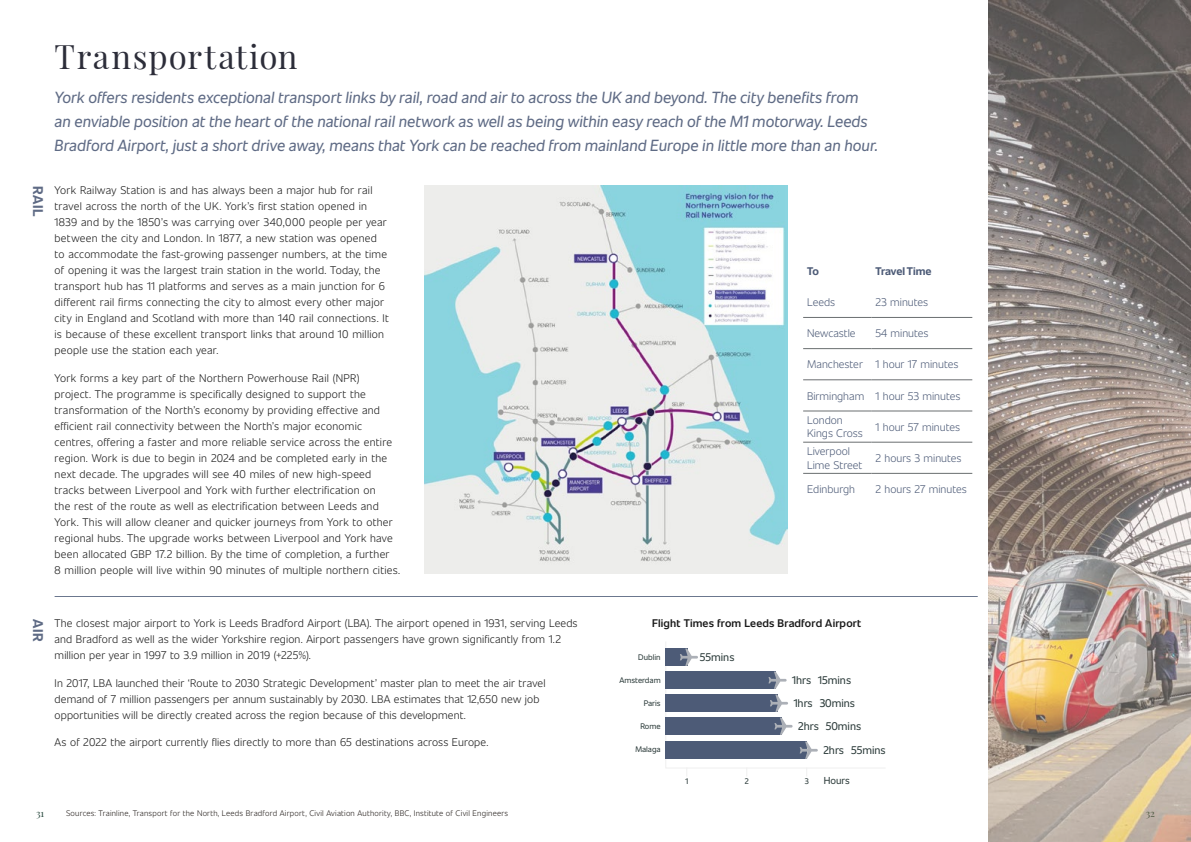
<style>
.page{position:relative;width:1191px;height:842px;background:#fff}
.page>*{position:absolute;margin:0;border:0;box-sizing:border-box;transform-origin:0 0}
.Heading{font:33px "Playfair Display";letter-spacing:.04em;color:#2c2d39}
.Body{font:italic 16px/24px "Unitext";letter-spacing:-.005em;color:#5f6b85}
.Bold_text{font:700 14px "Unitext";letter-spacing:.025em;color:#5f6b85}
.Body-2{font:300 11px/16px "Unitext";letter-spacing:.02em;color:#1a1a1a}
.t1{font:300 11px/13.2px "Unitext";color:#4d5b77}
.t2{font:11px "Unitext";color:#2f3e3d}
.Body-3{font:600 11px "Unitext";letter-spacing:.015em;color:#1a1a1a}
.t3{font:700 11px "Unitext";letter-spacing:-.005em;color:#4d5b77}
.t4{font:10px "Unitext";color:#2f3e3d}
.t5{font:10px "Playfair Display";color:#2d4d42}
.Sources{font:300 8px "Unitext";letter-spacing:.025em;color:#241e1b}
.t6{font:8px "Unitext";color:#2f3e3d}
</style>
<div class="page">
<img style="left:988px;top:0;width:203px;height:842px">
<svg style="left:665px;top:642px;width:153px;height:134px"></svg>
<hr style="left:803px;top:317px;width:68px;height:1px;background:#6a6e70">
<hr style="left:871px;top:317px;width:101px;height:1px;background:#6a6e70">
<hr style="left:803px;top:348px;width:68px;height:1px;background:#6a6e70">
<hr style="left:871px;top:348px;width:101px;height:1px;background:#6a6e70">
<hr style="left:803px;top:380px;width:68px;height:1px;background:#6a6e70">
<hr style="left:871px;top:380px;width:101px;height:1px;background:#6a6e70">
<hr style="left:803px;top:411px;width:68px;height:1px;background:#6a6e70">
<hr style="left:871px;top:411px;width:101px;height:1px;background:#6a6e70">
<hr style="left:803px;top:442px;width:68px;height:1px;background:#6a6e70">
<hr style="left:871px;top:442px;width:101px;height:1px;background:#6a6e70">
<hr style="left:803px;top:473px;width:68px;height:1px;background:#6a6e70">
<hr style="left:871px;top:473px;width:101px;height:1px;background:#6a6e70">
<img style="left:425px;top:186px;width:362px;height:388px">
<hr style="left:55px;top:596px;width:922px;height:1px;background:#4d5b77">
<p class="Bold_text" style="left:48px;top:186px;width:32px;rotate:90deg">RAIL</p>
<p class="Heading" style="left:55px;top:31px;width:245px">Transportation</p>
<p class="Body" style="left:55px;top:84px;width:825px">York offers residents exceptional transport links by rail, road and air to across the UK and beyond. The city benefits from an enviable position at the heart of the national rail network as well as being within easy reach of the M1 motorway. Leeds<br>Bradford Airport, just a short drive away, means that York can be reached from mainland Europe in little more than an hour.</p>
<p class="Body-2" style="left:55px;top:182px;width:336px">York Railway Station is and has always been a major hub for rail travel across the north of the UK. York’s first station opened in 1839 and by the 1850’s was carrying over 340,000 people per year between the city and London. In 1877, a new station was opened to accommodate the fast-growing passenger numbers, at the time of opening it was the largest train station in the world. Today, the transport hub has 11 platforms and serves as a main junction for 6 different rail firms connecting the city to almost every other major city in England and Scotland with more than 140 rail connections. It is because of these excellent transport links that around 10 million people use the station each year.</p>
<p class="Body-2" style="left:55px;top:369px;width:347px">York forms a key part of the Northern Powerhouse Rail (NPR)<br>project. The programme is specifically designed to support the transformation of the North’s economy by providing effective and efficient rail connectivity between the North’s major economic centres, offering a faster and more reliable service across the entire region. Work is due to begin in 2024 and be completed early in the next decade. The upgrades will see 40 miles of new high-speed tracks between Liverpool and York with further electrification on<br>the rest of the route as well as electrification between Leeds and York. This will allow cleaner and quicker journeys from York to other regional hubs. The upgrade works between Liverpool and York have been allocated GBP 17.2 billion. By the time of completion, a further<br>8 million people will live within 90 minutes of multiple northern cities.</p>
<p class="t3" style="left:807px;top:263px;width:13px">To</p>
<p class="t3" style="left:875px;top:263px;width:57px">Travel Time</p>
<p class="t1" style="left:807px;top:295px;width:30px">Leeds</p>
<p class="t1" style="left:875px;top:295px;width:54px">23 minutes</p>
<p class="t1" style="left:807px;top:326px;width:50px">Newcastle</p>
<p class="t1" style="left:875px;top:326px;width:54px">54 minutes</p>
<p class="t1" style="left:807px;top:357px;width:57px">Manchester</p>
<p class="t1" style="left:875px;top:357px;width:84px">1 hour 17 minutes</p>
<p class="t1" style="left:807px;top:388px;width:59px">Birmingham</p>
<p class="t1" style="left:875px;top:388px;width:86px">1 hour 53 minutes</p>
<p class="t1" style="left:807px;top:413px;width:57px">London<br>Kings Cross</p>
<p class="t1" style="left:875px;top:419px;width:86px">1 hour 57 minutes</p>
<p class="t1" style="left:807px;top:444px;width:57px">Liverpool<br>Lime Street</p>
<p class="t1" style="left:875px;top:451px;width:87px">2 hours 3 minutes</p>
<p class="t1" style="left:807px;top:482px;width:49px">Edinburgh</p>
<p class="t1" style="left:875px;top:482px;width:93px">2 hours 27 minutes</p>
<p class="Bold_text" style="left:48px;top:619px;width:24px;rotate:90deg">AIR</p>
<p class="Body-2" style="left:55px;top:615px;width:524px">The closest major airport to York is Leeds Bradford Airport (LBA). The airport opened in 1931, serving Leeds and Bradford as well as the wider Yorkshire region. Airport passengers have grown significantly from 1.2 million per year in 1997 to 3.9 million in 2019 (+225%).</p>
<p class="Body-2" style="left:55px;top:674px;width:492px">In 2017, LBA launched their ‘Route to 2030 Strategic Development’ master plan to meet the air travel demand of 7 million passengers per annum sustainably by 2030. LBA estimates that 12,650 new job opportunities will be directly created across the region because of this development.</p>
<p class="Body-2" style="left:55px;top:733px;width:435px">As of 2022 the airport currently flies directly to more than 65 destinations across Europe.</p>
<p class="Body-3" style="left:652px;top:616px;width:210px">Flight Times from Leeds Bradford Airport</p>
<p class="t6" style="left:638px;top:651px;width:24px">Dublin</p>
<p class="t6" style="left:619px;top:674px;width:43px">Amsterdam</p>
<p class="t6" style="left:643px;top:697px;width:19px">Paris</p>
<p class="t6" style="left:640px;top:720px;width:22px">Rome</p>
<p class="t6" style="left:635px;top:743px;width:27px">Malaga</p>
<p class="t2" style="left:700px;top:650px;width:36px">55mins</p>
<p class="t2" style="left:792px;top:673px;width:60px">1hrs 15mins</p>
<p class="t2" style="left:793px;top:696px;width:63px">1hrs 30mins</p>
<p class="t2" style="left:798px;top:719px;width:64px">2hrs 50mins</p>
<p class="t2" style="left:823px;top:743px;width:64px">2hrs 55mins</p>
<p class="t6" style="left:685px;top:776px;width:4px">1</p>
<p class="t6" style="left:745px;top:776px;width:5px">2</p>
<p class="t6" style="left:804px;top:776px;width:6px">3</p>
<p class="t4" style="left:824px;top:773px;width:27px">Hours</p>
<p class="Sources" style="left:66px;top:807px;width:443px">Sources: Trainline, Transport for the North, Leeds Bradford Airport, Civil Aviation Authority, BBC, Institute of Civil Engineers</p>
<p class="t5" style="left:36px;top:805px;width:10px">31</p>
<p class="t5" style="left:1145px;top:805px;width:11px">32</p>
</div>
